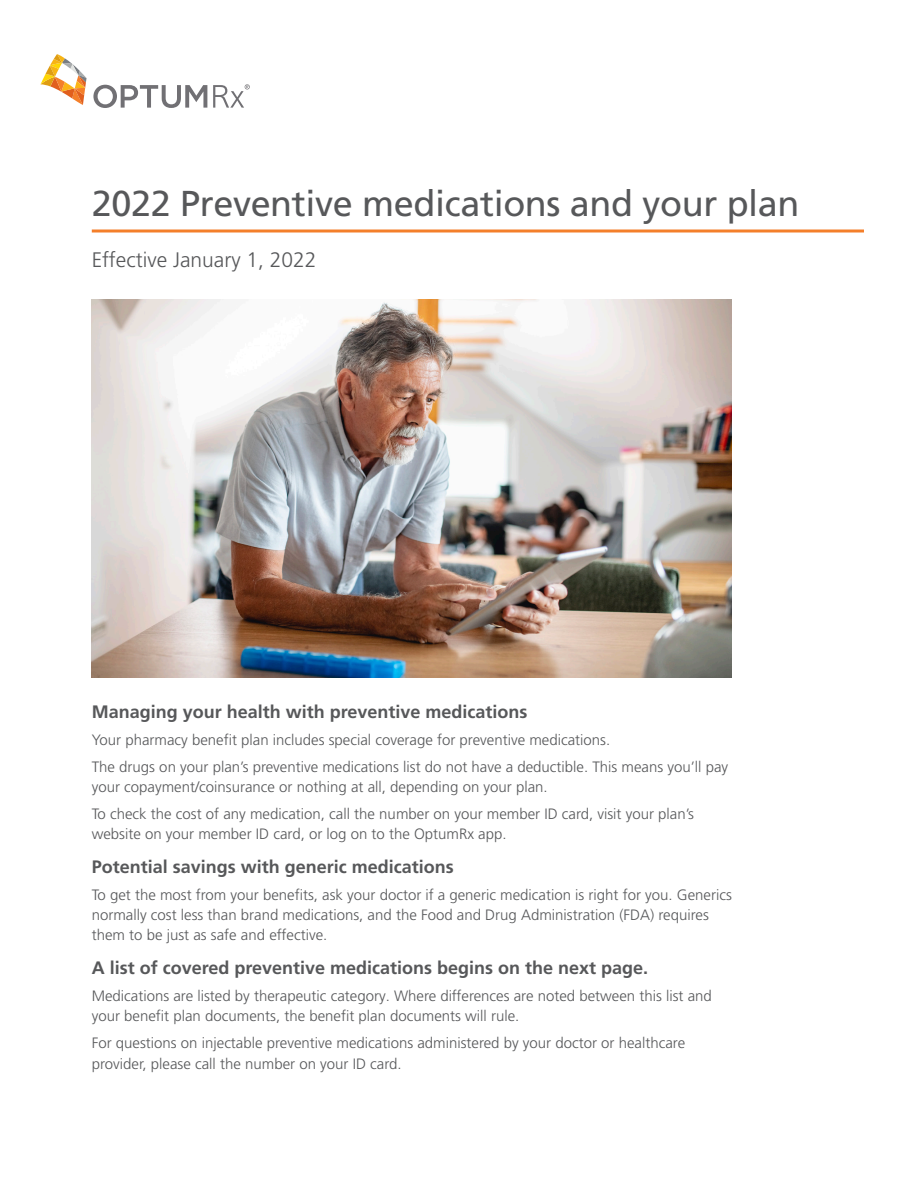
<style>
.page{position:relative;width:918px;height:1188px;background:#fff}
.page>*{position:absolute;margin:0;border:0;box-sizing:border-box;transform-origin:0 0}
.headline_w_rule{font:36px "Frutiger LT Pro";letter-spacing:-.01em;color:#57585a}
.date{font:300 21px "Frutiger LT Pro";color:#57585a}
.subhead_body{font:700 18px "Frutiger LT Pro";color:#57585a}
.body{font:300 15px/20.2px "Frutiger LT Pro";color:#57585a}
</style>
<div class="page">
<svg style="left:40px;top:54px;width:47px;height:51px"></svg>
<svg style="left:93px;top:85px;width:114px;height:23px"></svg>
<svg style="left:213px;top:84px;width:37px;height:24px"></svg>
<hr style="left:92px;top:230px;width:772px;height:3px;background:#f47f2a">
<img style="left:92px;top:299px;width:640px;height:378px">
<p class="headline_w_rule" style="left:92px;top:182px;width:709px">2022 Preventive medications and your plan</p>
<p class="date" style="left:92px;top:247px;width:226px">Effective January 1, 2022</p>
<p class="subhead_body" style="left:92px;top:701px;width:437px">Managing your health with preventive medications</p>
<p class="body" style="left:92px;top:729px;width:520px">Your pharmacy benefit plan includes special coverage for preventive medications.</p>
<p class="body" style="left:92px;top:756px;width:638px">The drugs on your plan’s preventive medications list do not have a deductible. This means you’ll pay your copayment/coinsurance or nothing at all, depending on your plan.</p>
<p class="body" style="left:92px;top:804px;width:604px">To check the cost of any medication, call the number on your member ID card, visit your plan’s website on your member ID card, or log on to the OptumRx app.</p>
<p class="subhead_body" style="left:92px;top:856px;width:364px">Potential savings with generic medications</p>
<p class="body" style="left:92px;top:885px;width:642px">To get the most from your benefits, ask your doctor if a generic medication is right for you. Generics normally cost less than brand medications, and the Food and Drug Administration (FDA) requires them to be just as safe and effective.</p>
<p class="subhead_body" style="left:92px;top:957px;width:558px">A list of covered preventive medications begins on the next page.</p>
<p class="body" style="left:92px;top:986px;width:622px">Medications are listed by therapeutic category. Where differences are noted between this list and your benefit plan documents, the benefit plan documents will rule.</p>
<p class="body" style="left:92px;top:1033px;width:595px">For questions on injectable preventive medications administered by your doctor or healthcare provider, please call the number on your ID card.</p>
</div>
